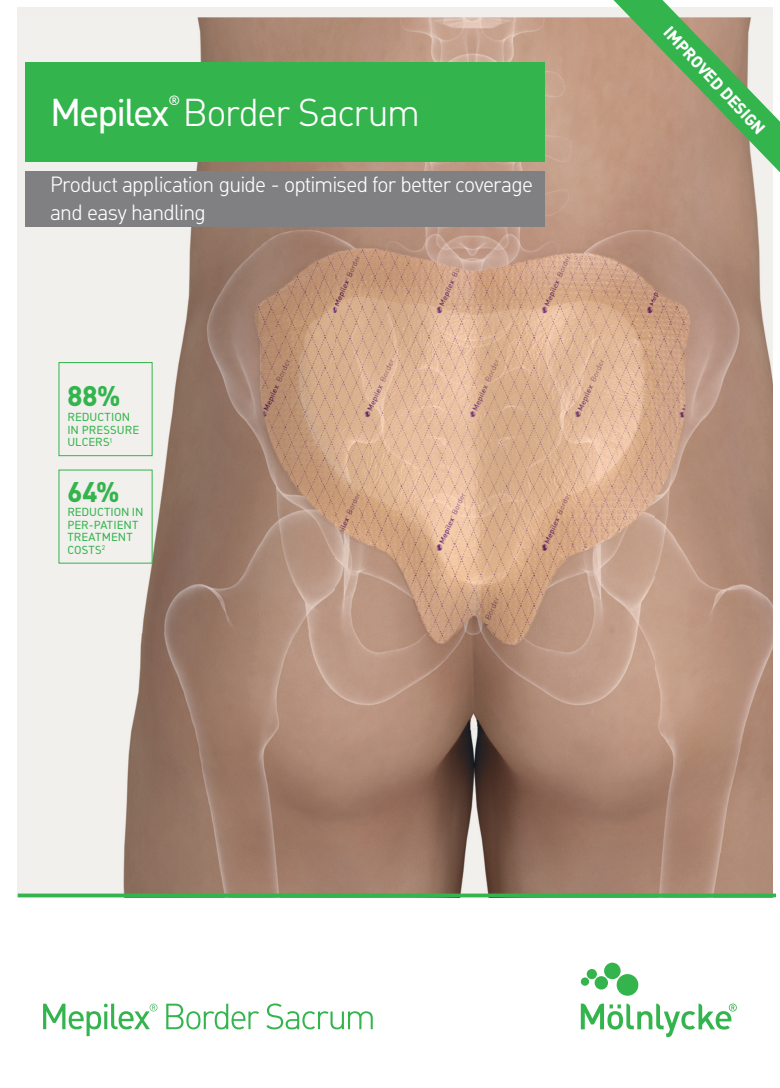
<style>
.page{position:relative;width:780px;height:1088px;background:#fff}
.page>*{position:absolute;margin:0;border:0;box-sizing:border-box;transform-origin:0 0}
.t1{font:300 37.5px "MHC Din";letter-spacing:-.03em;color:#fff}
.t2{font:700 27.5px "MHC Din";color:#34b44d}
.t3{font:300 21.25px/27.5px "MHC Din";letter-spacing:-.03em;color:#fff}
.t4{font:700 16.25px "MHC Din";color:#fff}
.t5{font:13px "MHC Din";color:#fff}
.t6{font:11.25px/12.5px "MHC Din";letter-spacing:.005em;color:#34b44d}
.s1{font-weight:400}
</style>
<div class="page">
<img style="left:18px;top:18px;width:754px;height:875px">
<div style="left:25px;top:62px;width:519px;height:100px;background:#34b44d"></div>
<svg style="left:18px;top:893px;width:758px;height:4px;background:#45ae54"></svg>
<div style="left:25px;top:171px;width:519px;height:56px;background:#808083"></div>
<svg style="left:166px;top:1003px;width:93px;height:26px"></svg>
<svg style="left:266px;top:1003px;width:107px;height:26px"></svg>
<svg style="left:43px;top:1003px;width:114px;height:33px"></svg>
<svg style="left:580px;top:962px;width:156px;height:75px"></svg>
<div style="left:59px;top:362px;width:93px;height:94px;border:1px solid #34b44d"></div>
<svg style="left:613px;top:0;width:167px;height:172px;background:#a3ad87"></svg>
<p class="t5" style="left:168px;top:92px;width:13px">®</p>
<h1 class="t1" style="left:50px;top:90px;width:371px"><span class="s1">Mepilex</span> Border Sacrum</h1>
<p class="t3" style="left:50px;top:170px;width:484px">Product application guide - optimised for better coverage and easy handling</p>
<p class="t2" style="left:67px;top:379px;width:55px">88%</p>
<p class="t6" style="left:67px;top:411px;width:73px">REDUCTION<br>IN PRESSURE<br>ULCERS<sup>1</sup></p>
<p class="t2" style="left:67px;top:474px;width:53px">64%</p>
<p class="t6" style="left:67px;top:506px;width:77px">REDUCTION IN<br>PER-PATIENT<br>TREATMENT<br>COSTS<sup>2</sup></p>
<p class="t4" style="left:674px;top:22px;width:141px;rotate:47deg">IMPROVED DESIGN</p>
</div>
